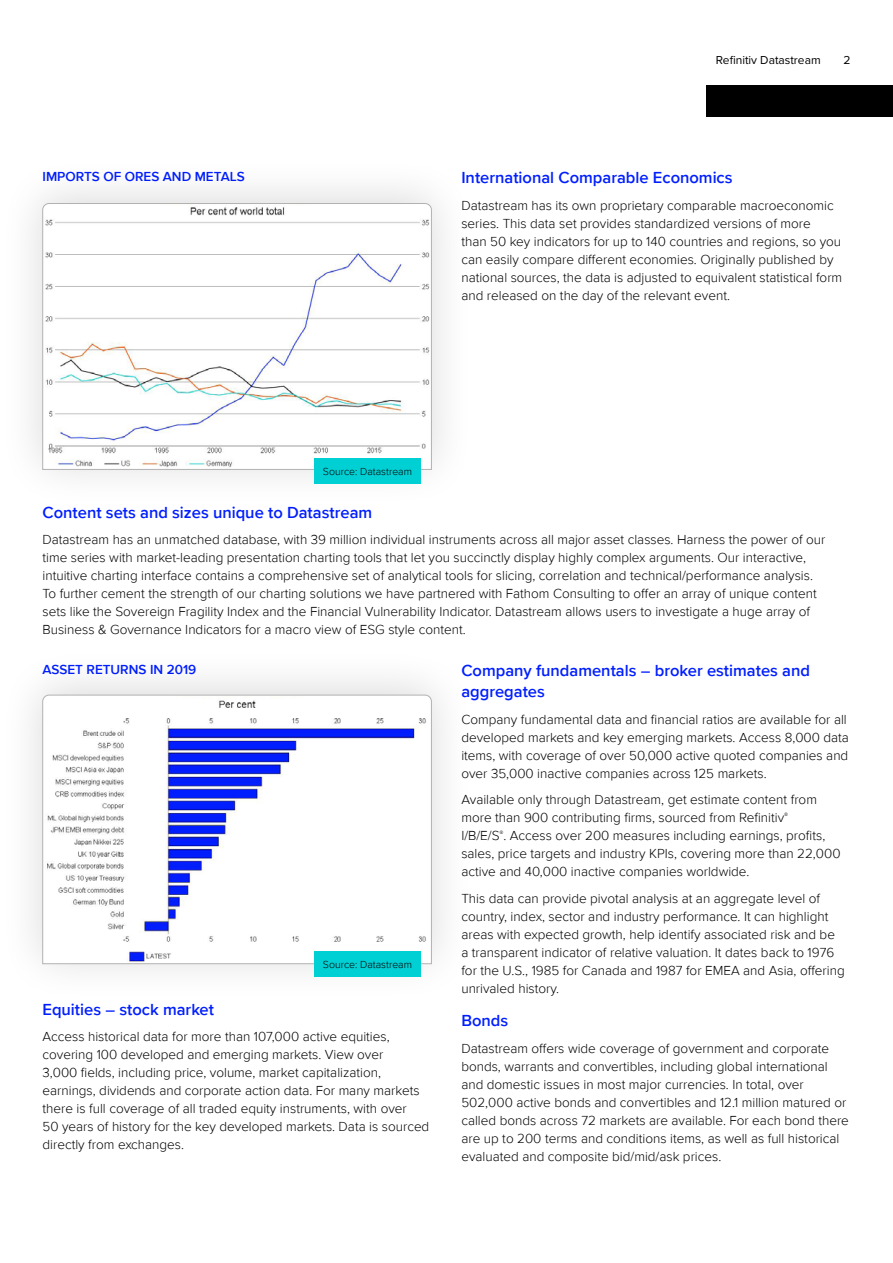
<style>
.page{position:relative;width:893px;height:1263px;background:#fff}
.page>*{position:absolute;margin:0;border:0;box-sizing:border-box;transform-origin:0 0}
.R_Body_Heading{font:600 16.5px/21px "Proxima Nova";color:#001eff}
.R_Body_copy{font:300 13.5px/18px "Proxima Nova";color:#000}
.R_Subhead{font:600 13.5px "Proxima Nova";color:#001eff}
.R_Page_Header{font:12px "Proxima Nova";color:#000}
.R_Image_Caption{font:300 10.5px "Proxima Nova";color:#000}
</style>
<div class="page">
<div style="left:706px;top:85px;width:187px;height:32px;background:#000"></div>
<div style="left:0;top:156px;width:474px;height:352px;background:#fbfbfb"></div>
<svg style="left:42px;top:203px;width:390px;height:267px"></svg>
<div style="left:314px;top:458px;width:107px;height:25px;background:#00d0d4"></div>
<div style="left:0;top:647px;width:474px;height:356px;background:#000;opacity:.15"></div>
<svg style="left:42px;top:695px;width:390px;height:269px"></svg>
<div style="left:314px;top:951px;width:107px;height:25px;background:#00d0d4"></div>
<p class="R_Subhead" style="left:43px;top:166px;width:204px">IMPORTS OF ORES AND METALS</p>
<p class="R_Page_Header" style="left:716px;top:51px;width:106px">Refinitiv Datastream</p>
<p class="R_Page_Header" style="left:843px;top:51px;width:9px">2</p>
<p class="R_Body_Heading" style="left:461px;top:167px;width:273px">International Comparable Economics</p>
<p class="R_Body_copy" style="left:461px;top:195px;width:382px">Datastream has its own proprietary comparable macroeconomic series. This data set provides standardized versions of more<br>than 50 key indicators for up to 140 countries and regions, so you can easily compare different economies. Originally published by national sources, the data is adjusted to equivalent statistical form and released on the day of the relevant event.</p>
<p class="R_Image_Caption" style="left:323px;top:463px;width:91px">Source: Datastream</p>
<p class="R_Body_Heading" style="left:43px;top:501px;width:331px">Content sets and sizes unique to Datastream</p>
<p class="R_Body_copy" style="left:43px;top:530px;width:784px">Datastream has an unmatched database, with 39 million individual instruments across all major asset classes. Harness the power of our time series with market-leading presentation charting tools that let you succinctly display highly complex arguments. Our interactive, intuitive charting interface contains a comprehensive set of analytical tools for slicing, correlation and technical/performance analysis.<br>To further cement the strength of our charting solutions we have partnered with Fathom Consulting to offer an array of unique content sets like the Sovereign Fragility Index and the Financial Vulnerability Indicator. Datastream allows users to investigate a huge array of Business &amp; Governance Indicators for a macro view of ESG style content.</p>
<p class="R_Subhead" style="left:43px;top:659px;width:155px">ASSET RETURNS IN 2019</p>
<p class="R_Body_Heading" style="left:461px;top:660px;width:350px">Company fundamentals – broker estimates and aggregates</p>
<p class="R_Body_copy" style="left:461px;top:709px;width:389px">Company fundamental data and financial ratios are available for all developed markets and key emerging markets. Access 8,000 data items, with coverage of over 50,000 active quoted companies and over 35,000 inactive companies across 125 markets.</p>
<p class="R_Body_copy" style="left:461px;top:790px;width:381px">Available only through Datastream, get estimate content from more than 900 contributing firms, sourced from Refinitiv<sup>®<br></sup>I/B/E/S<sup>®</sup>. Access over 200 measures including earnings, profits, sales, price targets and industry KPIs, covering more than 22,000 active and 40,000 inactive companies worldwide.</p>
<p class="R_Body_copy" style="left:461px;top:888px;width:385px">This data can provide pivotal analysis at an aggregate level of country, index, sector and industry performance. It can highlight areas with expected growth, help identify associated risk and be a transparent indicator of relative valuation. It dates back to 1976 for the U.S., 1985 for Canada and 1987 for EMEA and Asia, offering unrivaled history.</p>
<p class="R_Body_Heading" style="left:461px;top:1010px;width:48px">Bonds</p>
<p class="R_Body_copy" style="left:461px;top:1039px;width:389px">Datastream offers wide coverage of government and corporate bonds, warrants and convertibles, including global international and domestic issues in most major currencies. In total, over 502,000 active bonds and convertibles and 12.1 million matured or called bonds across 72 markets are available. For each bond there are up to 200 terms and conditions items, as well as full historical evaluated and composite bid/mid/ask prices.</p>
<p class="R_Image_Caption" style="left:323px;top:956px;width:91px">Source: Datastream</p>
<p class="R_Body_Heading" style="left:43px;top:998px;width:173px">Equities – stock market</p>
<p class="R_Body_copy" style="left:43px;top:1027px;width:388px">Access historical data for more than 107,000 active equities, covering 100 developed and emerging markets. View over<br>3,000 fields, including price, volume, market capitalization, earnings, dividends and corporate action data. For many markets there is full coverage of all traded equity instruments, with over<br>50 years of history for the key developed markets. Data is sourced directly from exchanges.</p>
</div>
